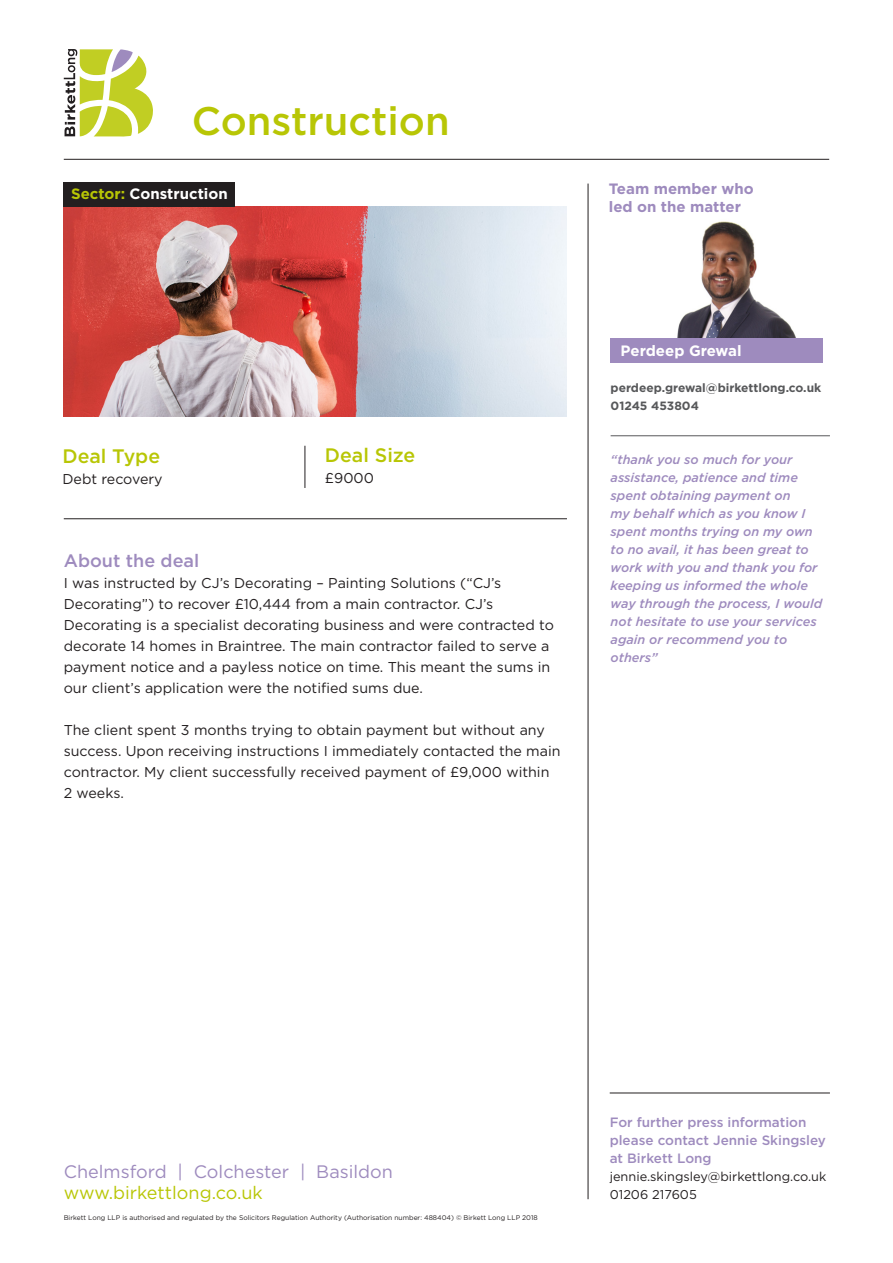
<style>
.page{position:relative;width:893px;height:1263px;background:#fff}
.page>*{position:absolute;margin:0;border:0;box-sizing:border-box;transform-origin:0 0}
.t1{font:500 39.75px "Gotham";color:#b8c605}
.t2{font:500 19.5px "Gotham";color:#b8c605}
.t3{font:18px "Gotham";color:#9e8bbe}
.t4{font:18px "Gotham";color:#b8c605}
.t5{font:500 18px "Gotham";color:#9e8bbe}
.t6{font:700 15px "Gotham";color:#fff}
.t7{font:700 15px/18px "Gotham";color:#9e8bbe}
.t8{font:14.25px/21px "Gotham";color:#231f20}
.t9{font:500 13.5px/18px "Gotham";color:#9e8bbe}
.t10{font:italic 500 12.75px/18px "Gotham";color:#9e8bbe}
.t11{font:12.75px "Gotham";color:#231f20}
.t12{font:700 12px "Gotham";color:#57585a}
.t13{font:6.75px "Gotham";color:#231f20}
.s1{color:#b8c605}
</style>
<div class="page">
<hr style="left:610px;top:1093px;width:220px;height:1px;background:#231f20">
<img style="left:64px;top:206px;width:503px;height:210px">
<img style="left:610px;top:221px;width:188px;height:118px">
<div style="left:611px;top:339px;width:212px;height:24px;background:#9e8bbe"></div>
<hr style="left:588px;top:184px;width:1px;height:1015px;background:#231f20">
<hr style="left:305px;top:446px;width:1px;height:42px;background:#231f20">
<hr style="left:64px;top:518px;width:503px;height:1px;background:#231f20">
<hr style="left:64px;top:159px;width:765px;height:1px;background:#231f20">
<hr style="left:611px;top:435px;width:219px;height:1px;background:#57585a">
<div style="left:64px;top:182px;width:171px;height:24px;background:#231f20"></div>
<svg style="left:64px;top:49px;width:89px;height:87px"></svg>
<p class="t1" style="left:192px;top:99px;width:260px">Construction</p>
<p class="t6" style="left:71px;top:185px;width:158px"><span class="s1">Sector:</span> Construction</p>
<p class="t7" style="left:609px;top:179px;width:146px">Team member who led on the matter</p>
<p class="t2" style="left:62px;top:445px;width:99px">Deal Type</p>
<p class="t8" style="left:62px;top:468px;width:102px">Debt recovery</p>
<p class="t2" style="left:325px;top:444px;width:92px">Deal Size</p>
<p class="t8" style="left:325px;top:467px;width:50px">£9000</p>
<p class="t5" style="left:64px;top:550px;width:137px">About the deal</p>
<p class="t8" style="left:64px;top:572px;width:492px">I was instructed by CJ’s Decorating – Painting Solutions (“CJ’s Decorating”) to recover £10,444 from a main contractor. CJ’s Decorating is a specialist decorating business and were contracted to decorate 14 homes in Braintree. The main contractor failed to serve a payment notice and a payless notice on time. This meant the sums in our client’s application were the notified sums due.</p>
<p class="t8" style="left:64px;top:719px;width:498px">The client spent 3 months trying to obtain payment but without any success. Upon receiving instructions I immediately contacted the main contractor. My client successfully received payment of £9,000 within 2 weeks.</p>
<p class="t6" style="left:621px;top:342px;width:123px">Perdeep Grewal</p>
<p class="t12" style="left:611px;top:381px;width:212px">perdeep.grewal@birkettlong.co.uk</p>
<p class="t12" style="left:611px;top:399px;width:90px">01245 453804</p>
<p class="t10" style="left:611px;top:450px;width:213px">“thank you so much for your assistance, patience and time spent obtaining payment on<br>my behalf which as you know I spent months trying on my own to no avail, it has been great to work with you and thank you for keeping us informed the whole way through the process, I would not hesitate to use your services again or recommend you to others”</p>
<p class="t3" style="left:64px;top:1162px;width:331px">Chelmsford | Colchester | Basildon</p>
<p class="t4" style="left:64px;top:1183px;width:201px">www.birkettlong.co.uk</p>
<p class="t13" style="left:64px;top:1213px;width:475px">Birkett Long LLP is authorised and regulated by the Solicitors Regulation Authority (Authorisation number: 488404) © Birkett Long LLP 2018</p>
<p class="t9" style="left:610px;top:1113px;width:218px">For further press information please contact Jennie Skingsley at Birkett Long</p>
<p class="t11" style="left:610px;top:1169px;width:218px">jennie.skingsley@birkettlong.co.uk</p>
<p class="t11" style="left:610px;top:1187px;width:89px">01206 217605</p>
</div>
